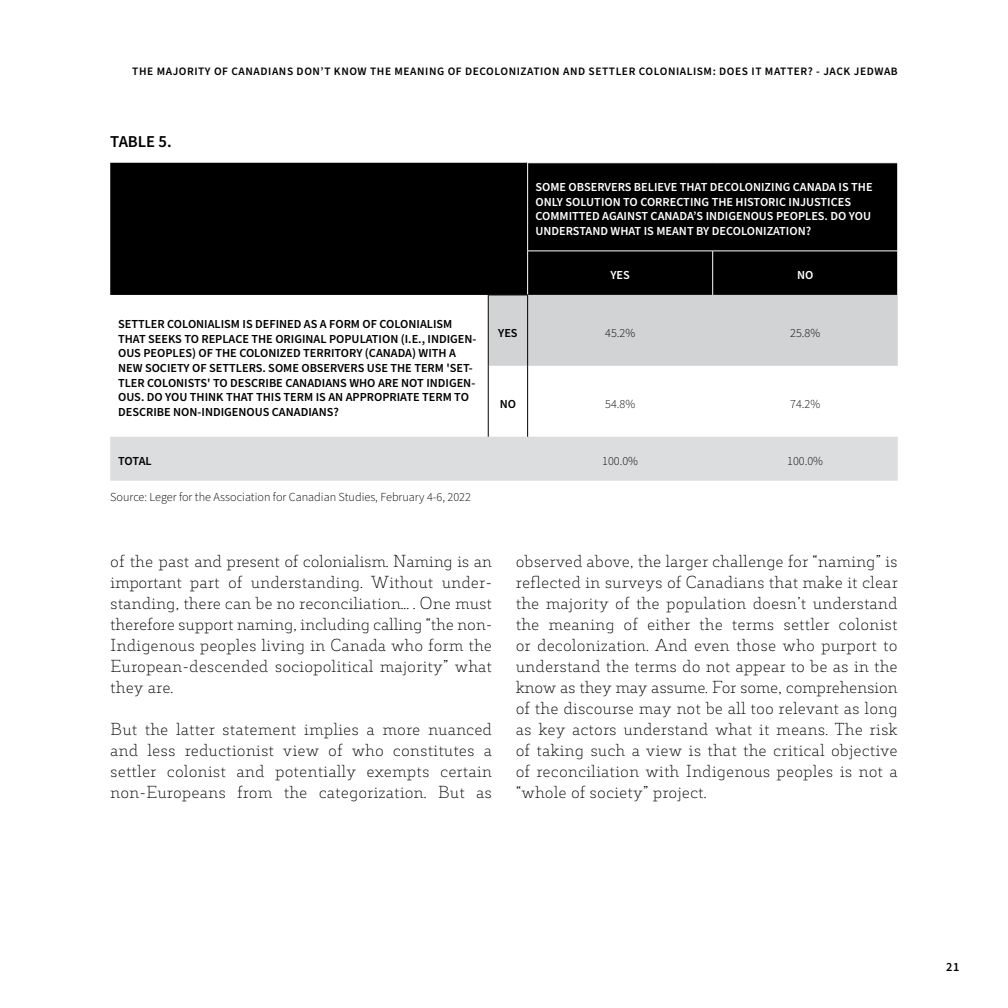
<style>
.page{position:relative;width:1008px;height:1008px;background:#fff}
.page>*{position:absolute;margin:0;border:0;box-sizing:border-box;transform-origin:0 0}
.t1{font:200 16.62px/21px "Decour";color:#000;text-align:justify}
.t2{font:600 16.62px "Source Sans Pro";color:#000}
.t3{font:600 12.25px/14.7px "Source Sans Pro";color:#000}
.t4{font:600 12.25px/14.7px "Source Sans Pro";color:#fff}
.t5{font:300 12.25px "Source Sans Pro";color:#000}
.t6{font:600 11.38px "Source Sans Pro";letter-spacing:.05em;color:#000}
</style>
<div class="page">
<div style="left:110px;top:163px;width:787px;height:132px;background:#000"></div>
<div style="left:489px;top:295px;width:409px;height:71px;background:#d1d3d4"></div>
<div style="left:110px;top:437px;width:788px;height:44px;background:#dcddde"></div>
<hr style="left:527px;top:163px;width:1px;height:88px;background:#fff">
<hr style="left:527px;top:251px;width:1px;height:44px;background:#fff">
<hr style="left:712px;top:251px;width:1px;height:44px;background:#fff">
<hr style="left:527px;top:251px;width:186px;height:1px;background:#fff">
<hr style="left:713px;top:251px;width:185px;height:1px;background:#fff">
<hr style="left:488px;top:295px;width:40px;height:1px;background:#000">
<hr style="left:488px;top:295px;width:1px;height:71px;background:#000">
<hr style="left:527px;top:295px;width:1px;height:71px;background:#000">
<hr style="left:488px;top:366px;width:1px;height:71px;background:#000">
<hr style="left:527px;top:366px;width:1px;height:71px;background:#000">
<p class="t6" style="left:132px;top:64px;width:767px">THE MAJORITY OF CANADIANS DON’T KNOW THE MEANING OF DECOLONIZATION AND SETTLER COLONIALISM: DOES IT MATTER? - JACK JEDWAB</p>
<p class="t2" style="left:110px;top:130px;width:63px">TABLE 5.</p>
<p class="t4" style="left:536px;top:180px;width:339px">SOME OBSERVERS BELIEVE THAT DECOLONIZING CANADA IS THE ONLY SOLUTION TO CORRECTING THE HISTORIC INJUSTICES COMMITTED AGAINST CANADA’S INDIGENOUS PEOPLES. DO YOU UNDERSTAND WHAT IS MEANT BY DECOLONIZATION?</p>
<p class="t4" style="left:610px;top:268px;width:21px">YES</p>
<p class="t4" style="left:797px;top:268px;width:18px">NO</p>
<p class="t3" style="left:118px;top:317px;width:360px">SETTLER COLONIALISM IS DEFINED AS A FORM OF COLONIALISM THAT SEEKS TO REPLACE THE ORIGINAL POPULATION (I.E., INDIGEN-OUS PEOPLES) OF THE COLONIZED TERRITORY (CANADA) WITH A NEW SOCIETY OF SETTLERS. SOME OBSERVERS USE THE TERM 'SET-TLER COLONISTS' TO DESCRIBE CANADIANS WHO ARE NOT INDIGEN-OUS. DO YOU THINK THAT THIS TERM IS AN APPROPRIATE TERM TO DESCRIBE NON-INDIGENOUS CANADIANS?</p>
<p class="t3" style="left:498px;top:326px;width:21px">YES</p>
<p class="t5" style="left:605px;top:324px;width:32px">45.2%</p>
<p class="t5" style="left:790px;top:324px;width:32px">25.8%</p>
<p class="t3" style="left:500px;top:396px;width:18px">NO</p>
<p class="t5" style="left:605px;top:395px;width:32px">54.8%</p>
<p class="t5" style="left:790px;top:395px;width:32px">74.2%</p>
<p class="t3" style="left:118px;top:454px;width:35px">TOTAL</p>
<p class="t5" style="left:602px;top:453px;width:37px">100.0%</p>
<p class="t5" style="left:787px;top:453px;width:37px">100.0%</p>
<p class="t5" style="left:110px;top:489px;width:362px">Source: Leger for the Association for Canadian Studies, February 4-6, 2022</p>
<p class="t1" style="left:110px;top:551px;width:384px">of the past and present of colonialism. Naming is an important part of understanding. Without under&shy;standing, there can be no reconciliation... . One must therefore support naming, including calling “the non-Indigenous peoples living in Canada who form the European-descended sociopolitical majority” what they are.</p>
<p class="t1" style="left:110px;top:719px;width:383px">But the latter statement implies a more nuanced and less reductionist view of who constitutes a settler colonist and potentially exempts certain non-Europeans from the categorization. But as</p>
<p class="t1" style="left:516px;top:551px;width:384px">observed above, the larger challenge for “naming” is reflected in surveys of Canadians that make it clear the majority of the population doesn’t understand the meaning of either the terms settler colonist or decolonization. And even those who purport to understand the terms do not appear to be as in the know as they may assume. For some, comprehension of the discourse may not be all too relevant as long as key actors understand what it means. The risk of taking such a view is that the critical objective of reconciliation with Indigenous peoples is not a “whole of society” project.</p>
<p class="t3" style="left:946px;top:960px;width:15px">21</p>
</div>
